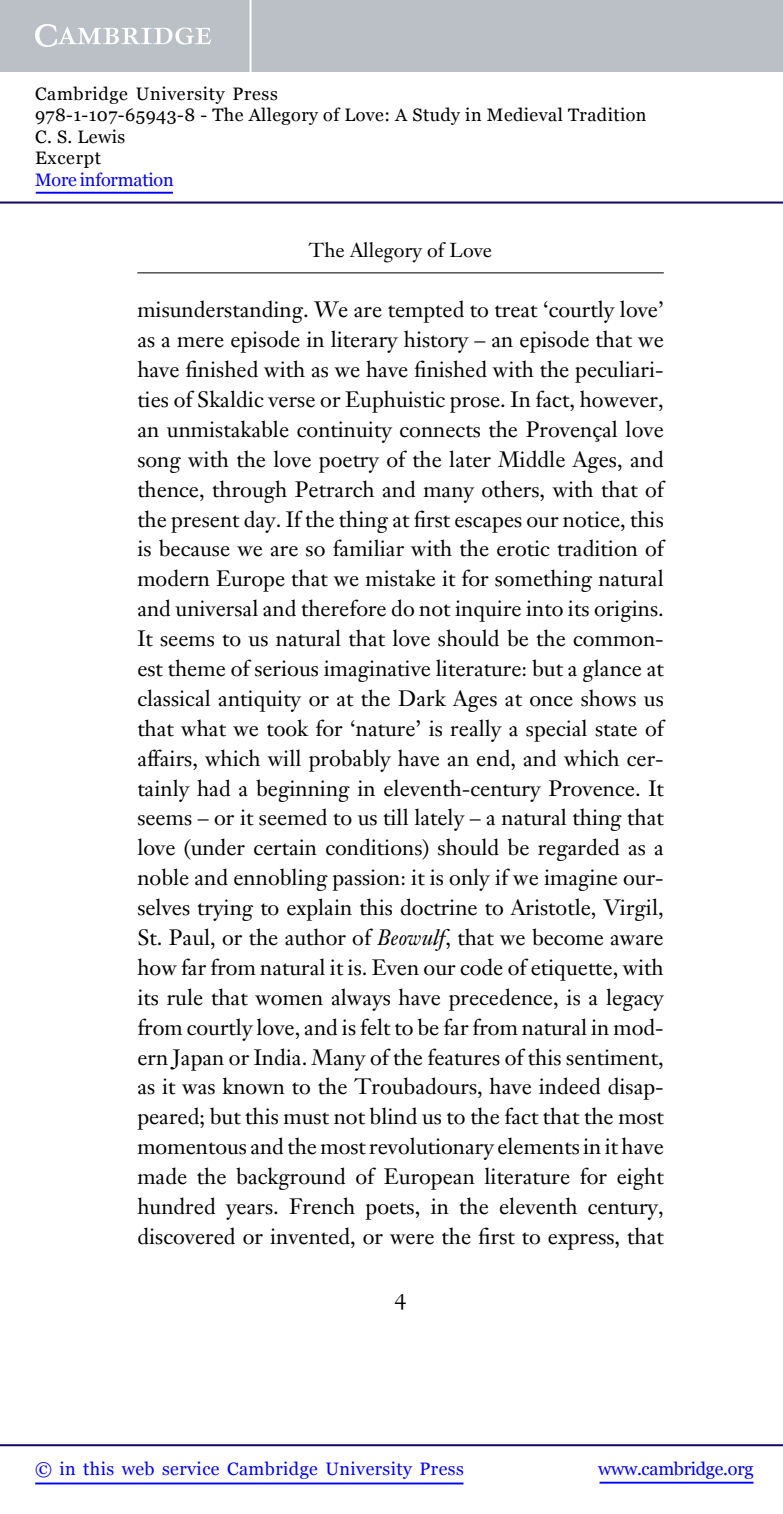
<style>
.page{position:relative;width:783px;height:1514px;background:#fff}
.page>*{position:absolute;margin:0;border:0;box-sizing:border-box;transform-origin:0 0}
.t1{font:22px/29.8px "Janson Text";color:#000;text-align:justify}
.t2{font:22px "Janson Text Roman SC";color:#000}
.t3{font:20px "Janson Text";color:#000}
.t4{font:18px/21.6px "Georgia";letter-spacing:.025em;color:#000}
.t5{font:18px "Georgia";letter-spacing:.025em;color:#00f}
.t6{font:18px "Georgia";letter-spacing:-.015em;color:#00f}
.t7{font:18px "Georgia";letter-spacing:-.01em;color:#00f}
.s1{font-family:"Janson Text Italic Os F"}
</style>
<div class="page">
<hr style="left:137px;top:272px;width:526px;height:1px;background:#000">
<hr style="left:599px;top:1482px;width:154px;height:2px;background:#00f">
<hr style="left:0;top:1444px;width:782px;height:2px;background:#150666">
<hr style="left:35px;top:1483px;width:428px;height:1px;background:#00f">
<div style="left:0;top:0;width:782px;height:72px;background:#bac0c6"></div>
<svg style="left:35px;top:24px;width:176px;height:23px"></svg>
<hr style="left:249px;top:0;width:2px;height:72px;background:#fff">
<hr style="left:0;top:202px;width:782px;height:2px;background:#150666">
<hr style="left:36px;top:192px;width:137px;height:2px;background:#00f">
<p class="t4" style="left:35px;top:83px;width:613px">Cambridge University Press<br>978-1-107-65943-8 - The Allegory of Love: A Study in Medieval Tradition<br>C. S. Lewis<br>Excerpt</p>
<p class="t7" style="left:35px;top:170px;width:140px">More information</p>
<p class="t3" style="left:309px;top:242px;width:185px">The Allegory of Love</p>
<p class="t1" style="left:137px;top:297px;width:528px">misunderstanding. We are tempted to treat ‘courtly love’ as a mere episode in literary history – an episode that we have finished with as we have finished with the peculiari&shy;ties of Skaldic verse or Euphuistic prose. In fact, however, an unmistakable continuity connects the Provenc¸al love song with the love poetry of the later Middle Ages, and thence, through Petrarch and many others, with that of the present day. If the thing at first escapes our notice, this is because we are so familiar with the erotic tradition of modern Europe that we mistake it for something natural and universal and therefore do not inquire into its origins.<br>It seems to us natural that love should be the common&shy;est theme of serious imaginative literature: but a glance at classical antiquity or at the Dark Ages at once shows us that what we took for ‘nature’ is really a special state of affairs, which will probably have an end, and which cer&shy;tainly had a beginning in eleventh-century Provence. It seems – or it seemed to us till lately – a natural thing that love (under certain conditions) should be regarded as a noble and ennobling passion: it is only if we imagine our&shy;selves trying to explain this doctrine to Aristotle, Virgil, St. Paul, or the author of <span class="s1">Beowulf</span>, that we become aware how far from natural it is. Even our code of etiquette, with its rule that women always have precedence, is a legacy from courtly love, and is felt to be far from natural in mod&shy;ern Japan or India. Many of the features of this sentiment, as it was known to the Troubadours, have indeed disap&shy;peared; but this must not blind us to the fact that the most momentous and the most revolutionary elements in it have made the background of European literature for eight hundred years. French poets, in the eleventh century, discovered or invented, or were the first to express, that</p>
<p class="t2" style="left:395px;top:1287px;width:13px">4</p>
<p class="t5" style="left:35px;top:1459px;width:430px">© in this web service Cambridge University Press</p>
<p class="t6" style="left:598px;top:1458px;width:157px">www.cambridge.org</p>
</div>
